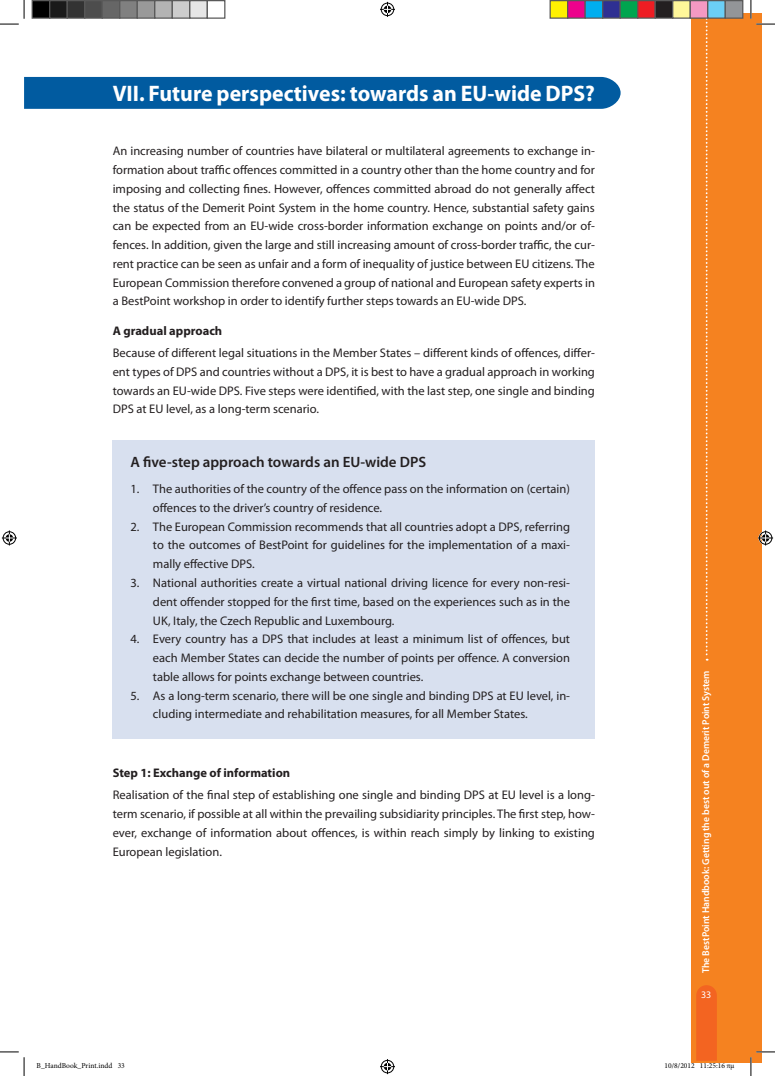
<style>
.page{position:relative;width:775px;height:1076px;background:#fff}
.page>*{position:absolute;margin:0;border:0;box-sizing:border-box;transform-origin:0 0}
.chapt_title{font:700 22.5px "Myriad Pro";color:#fff}
.box_title{font:600 15px "Myriad Pro";color:#231f20}
.plain_paragraph{font:12.5px/18.8px "Myriad Pro";color:#231f20;text-align:justify}
.sub-title{font:700 12.5px "Myriad Pro";color:#231f20}
.t1{font:600 10px "Myriad Pro";color:#fff}
.t2{font:10px "Myriad Pro";color:#fff}
.t3{font:7.5px "Minion Pro";color:#000}
</style>
<div class="page">
<div style="left:691px;top:13px;width:70px;height:1049px;background:#f58220"></div>
<svg style="left:705px;top:19px;width:2px;height:641px"></svg>
<div style="left:24px;top:77px;width:596px;height:32px;background:#015ba0"></div>
<div style="left:113px;top:440px;width:482px;height:298px;background:#d8e0ef"></div>
<svg style="left:0;top:0;width:25px;height:25px"></svg>
<svg style="left:0;top:1051px;width:25px;height:25px"></svg>
<svg style="left:750px;top:0;width:25px;height:25px"></svg>
<svg style="left:750px;top:1051px;width:25px;height:25px"></svg>
<svg style="left:380px;top:2px;width:15px;height:15px"></svg>
<svg style="left:380px;top:1059px;width:15px;height:15px"></svg>
<svg style="left:2px;top:530px;width:15px;height:15px"></svg>
<svg style="left:758px;top:530px;width:15px;height:15px"></svg>
<div style="left:32px;top:1px;width:18px;height:17px;background:#000"></div>
<div style="left:32px;top:0;width:18px;height:19px;border:1px solid #595959"></div>
<div style="left:50px;top:1px;width:17px;height:17px;background:#1a1a1a"></div>
<div style="left:49px;top:0;width:19px;height:19px;border:1px solid #595959"></div>
<div style="left:67px;top:1px;width:18px;height:17px;background:#333"></div>
<div style="left:67px;top:0;width:18px;height:19px;border:1px solid #595959"></div>
<div style="left:85px;top:1px;width:17px;height:17px;background:#4d4d4d"></div>
<div style="left:84px;top:0;width:19px;height:19px;border:1px solid #595959"></div>
<div style="left:102px;top:1px;width:18px;height:17px;background:#666"></div>
<div style="left:102px;top:0;width:18px;height:19px;border:1px solid #595959"></div>
<div style="left:120px;top:1px;width:17px;height:17px;background:#808080"></div>
<div style="left:119px;top:0;width:19px;height:19px;border:1px solid #595959"></div>
<div style="left:137px;top:1px;width:18px;height:17px;background:#999"></div>
<div style="left:137px;top:0;width:18px;height:19px;border:1px solid #595959"></div>
<div style="left:155px;top:1px;width:17px;height:17px;background:#b3b3b3"></div>
<div style="left:154px;top:0;width:19px;height:19px;border:1px solid #595959"></div>
<div style="left:172px;top:1px;width:18px;height:17px;background:#ccc"></div>
<div style="left:172px;top:0;width:18px;height:19px;border:1px solid #595959"></div>
<div style="left:190px;top:1px;width:17px;height:17px;background:#e6e6e6"></div>
<div style="left:189px;top:0;width:19px;height:19px;border:1px solid #595959"></div>
<div style="left:207px;top:0;width:18px;height:19px;border:1px solid #595959"></div>
<div style="left:550px;top:1px;width:17px;height:17px;background:#fff101"></div>
<div style="left:549px;top:0;width:19px;height:19px;border:1px solid #595959"></div>
<div style="left:567px;top:1px;width:18px;height:17px;background:#ed028c"></div>
<div style="left:567px;top:0;width:18px;height:19px;border:1px solid #595959"></div>
<div style="left:585px;top:1px;width:17px;height:17px;background:#00aeef"></div>
<div style="left:584px;top:0;width:19px;height:19px;border:1px solid #595959"></div>
<div style="left:602px;top:1px;width:18px;height:17px;background:#2e3092"></div>
<div style="left:602px;top:0;width:18px;height:19px;border:1px solid #595959"></div>
<div style="left:620px;top:1px;width:17px;height:17px;background:#00a54f"></div>
<div style="left:619px;top:0;width:19px;height:19px;border:1px solid #595959"></div>
<div style="left:637px;top:1px;width:18px;height:17px;background:#ee1d23"></div>
<div style="left:637px;top:0;width:18px;height:19px;border:1px solid #595959"></div>
<div style="left:655px;top:1px;width:17px;height:17px;background:#231f20"></div>
<div style="left:654px;top:0;width:19px;height:19px;border:1px solid #595959"></div>
<div style="left:672px;top:1px;width:18px;height:17px;background:#fff79a"></div>
<div style="left:672px;top:0;width:18px;height:19px;border:1px solid #595959"></div>
<div style="left:690px;top:1px;width:17px;height:17px;background:#f499c2"></div>
<div style="left:689px;top:0;width:19px;height:19px;border:1px solid #595959"></div>
<div style="left:707px;top:1px;width:18px;height:17px;background:#6bcff6"></div>
<div style="left:707px;top:0;width:18px;height:19px;border:1px solid #595959"></div>
<div style="left:725px;top:1px;width:17px;height:17px;background:#939598"></div>
<div style="left:724px;top:0;width:19px;height:19px;border:1px solid #595959"></div>
<svg style="left:691px;top:985px;width:44px;height:78px"></svg>
<p class="chapt_title" style="left:113px;top:79px;width:483px">VII. Future perspectives: towards an EU-wide DPS?</p>
<p class="plain_paragraph" style="left:113px;top:142px;width:483px">An increasing number of countries have bilateral or multilateral agreements to exchange in&shy;formation about traffic offences committed in a country other than the home country and for imposing and collecting fines. However, offences committed abroad do not generally affect the status of the Demerit Point System in the home country. Hence, substantial safety gains can be expected from an EU-wide cross-border information exchange on points and/or of&shy;fences. In addition, given the large and still increasing amount of cross-border traffic, the cur&shy;rent practice can be seen as unfair and a form of inequality of justice between EU citizens. The European Commission therefore convened a group of national and European safety experts in a BestPoint workshop in order to identify further steps towards an EU-wide DPS.</p>
<p class="sub-title" style="left:113px;top:322px;width:111px">A gradual approach</p>
<p class="plain_paragraph" style="left:113px;top:343px;width:483px">Because of different legal situations in the Member States – different kinds of offences, differ&shy;ent types of DPS and countries without a DPS, it is best to have a gradual approach in working towards an EU-wide DPS. Five steps were identified, with the last step, one single and binding DPS at EU level, as a long-term scenario.</p>
<p class="box_title" style="left:130px;top:453px;width:297px">A five-step approach towards an EU-wide DPS</p>
<p class="plain_paragraph" style="left:153px;top:479px;width:418px;text-indent:-22px">1. The authorities of the country of the offence pass on the information on (certain) offences to the driver’s country of residence.</p>
<p class="plain_paragraph" style="left:153px;top:517px;width:418px;text-indent:-22px">2. The European Commission recommends that all countries adopt a DPS, referring to the outcomes of BestPoint for guidelines for the implementation of a maxi&shy;mally effective DPS.</p>
<p class="plain_paragraph" style="left:153px;top:573px;width:418px;text-indent:-22px">3. National authorities create a virtual national driving licence for every non-resi&shy;dent offender stopped for the first time, based on the experiences such as in the UK, Italy, the Czech Republic and Luxembourg.</p>
<p class="plain_paragraph" style="left:153px;top:629px;width:418px;text-indent:-22px">4. Every country has a DPS that includes at least a minimum list of offences, but each Member States can decide the number of points per offence. A conversion table allows for points exchange between countries.</p>
<p class="plain_paragraph" style="left:153px;top:686px;width:418px;text-indent:-22px">5. As a long-term scenario, there will be one single and binding DPS at EU level, in&shy;cluding intermediate and rehabilitation measures, for all Member States.</p>
<p class="sub-title" style="left:113px;top:764px;width:179px">Step 1: Exchange of information</p>
<p class="plain_paragraph" style="left:113px;top:785px;width:483px">Realisation of the final step of establishing one single and binding DPS at EU level is a long&shy;term scenario, if possible at all within the prevailing subsidiarity principles. The first step, how&shy;ever, exchange of information about offences, is within reach simply by linking to existing European legislation.</p>
<p class="t1" style="left:699px;top:973px;width:304px;rotate:-90deg">The BestPoint Handbook: Getting the best out of a Demerit Point System</p>
<p class="t2" style="left:701px;top:989px;width:12px">33</p>
<p class="t3" style="left:37px;top:1061px;width:90px">B_HandBook_Print.indd 33</p>
<p class="t3" style="left:664px;top:1061px;width:71px">10/8/2012 11:25:16 πμ</p>
</div>
